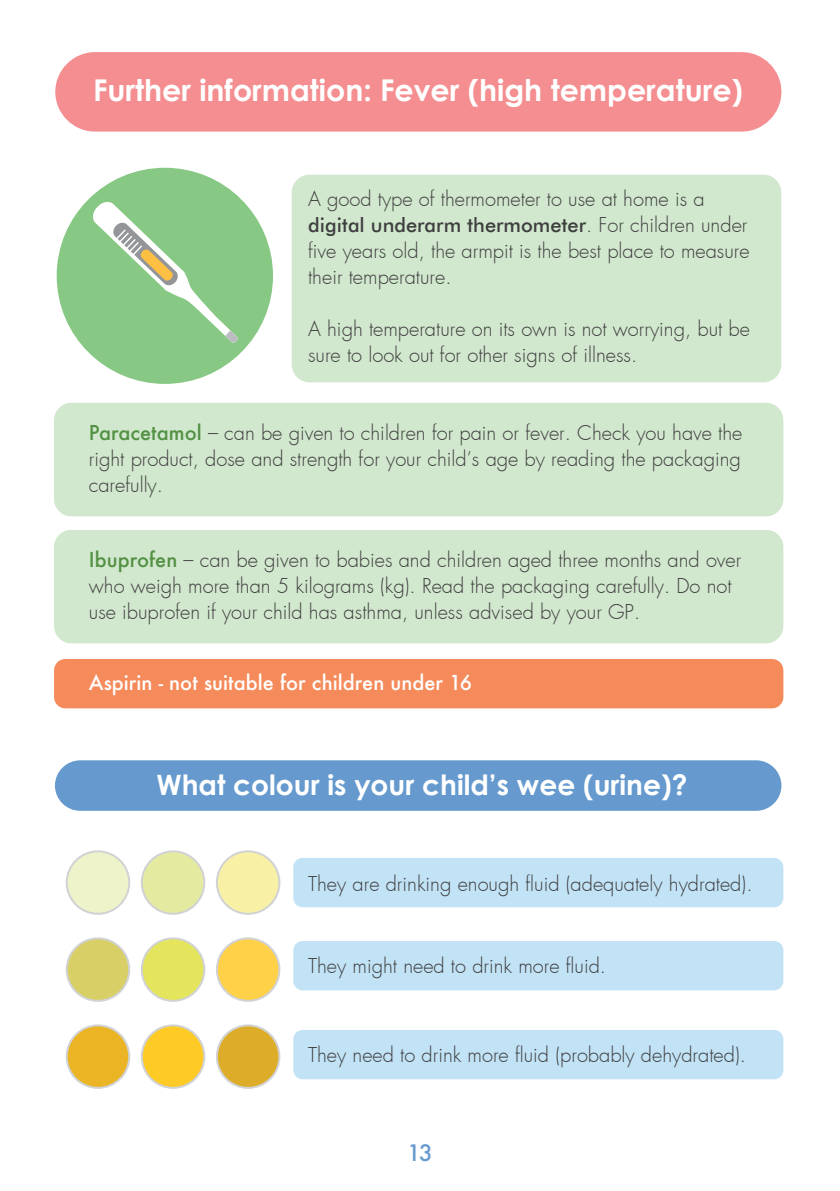
<style>
.page{position:relative;width:840px;height:1191px;background:#fff}
.page>*{position:absolute;margin:0;border:0;box-sizing:border-box;transform-origin:0 0}
.t1{font:700 30px "Century Gothic";color:#fff}
.t2{font:700 28px "Century Gothic";color:#fff}
.t3{font:500 22px "Futura";color:#669ace}
.t4{font:300 20px/26px "Futura";color:#3e3e3f}
.t5{font:500 20px "Futura BT";color:#3e3e3f}
.t6{font:500 20px "Futura";color:#fff}
.s1{font-family:"Futura";font-weight:300}
.s2{font-weight:500;color:#539144}
</style>
<div class="page">
<div style="left:55px;top:760px;width:726px;height:51px;background:#669ace;border-radius:25px"></div>
<div style="left:291px;top:175px;width:489px;height:207px;background:#d2e8ce;border-radius:18px"></div>
<div style="left:54px;top:403px;width:729px;height:113px;background:#d2e8ce;border-radius:17px"></div>
<div style="left:55px;top:52px;width:726px;height:80px;background:#f48e90;border-radius:40px"></div>
<div style="left:57px;top:168px;width:216px;height:216px;background:#87c984;border-radius:50%"></div>
<svg style="left:93px;top:202px;width:145px;height:141px"></svg>
<div style="left:54px;top:530px;width:729px;height:113px;background:#d2e8ce"></div>
<div style="left:54px;top:659px;width:729px;height:49px;background:#f58b5b;border-radius:11px"></div>
<div style="left:293px;top:858px;width:490px;height:49px;background:#c2e3f6;border-radius:9px"></div>
<div style="left:293px;top:941px;width:490px;height:49px;background:#c2e3f6;border-radius:9px"></div>
<div style="left:293px;top:1030px;width:490px;height:49px;background:#c2e3f6;border-radius:9px"></div>
<div style="left:67px;top:851px;width:62px;height:62px;background:#eef3ca;border-radius:50%"></div>
<div style="left:66px;top:850px;width:64px;height:64px;border:2px solid #d1d2d4;border-radius:50%"></div>
<div style="left:142px;top:851px;width:62px;height:62px;background:#e4eba1;border-radius:50%"></div>
<div style="left:141px;top:850px;width:64px;height:64px;border:2px solid #d1d2d4;border-radius:50%"></div>
<div style="left:217px;top:851px;width:62px;height:62px;background:#f8f1a5;border-radius:50%"></div>
<div style="left:216px;top:850px;width:64px;height:64px;border:2px solid #d1d2d4;border-radius:50%"></div>
<div style="left:67px;top:938px;width:62px;height:62px;background:#d8cf66;border-radius:50%"></div>
<div style="left:66px;top:937px;width:64px;height:64px;border:2px solid #d1d2d4;border-radius:50%"></div>
<div style="left:142px;top:938px;width:62px;height:62px;background:#e4e55c;border-radius:50%"></div>
<div style="left:141px;top:937px;width:64px;height:64px;border:2px solid #d1d2d4;border-radius:50%"></div>
<div style="left:217px;top:938px;width:62px;height:62px;background:#fed149;border-radius:50%"></div>
<div style="left:216px;top:937px;width:64px;height:64px;border:2px solid #d1d2d4;border-radius:50%"></div>
<div style="left:67px;top:1025px;width:62px;height:62px;background:#eab424;border-radius:50%"></div>
<div style="left:66px;top:1024px;width:64px;height:64px;border:2px solid #d1d2d4;border-radius:50%"></div>
<div style="left:142px;top:1025px;width:62px;height:62px;background:#fecb26;border-radius:50%"></div>
<div style="left:141px;top:1024px;width:64px;height:64px;border:2px solid #d1d2d4;border-radius:50%"></div>
<div style="left:217px;top:1025px;width:62px;height:62px;background:#ddac28;border-radius:50%"></div>
<div style="left:216px;top:1024px;width:64px;height:64px;border:2px solid #d1d2d4;border-radius:50%"></div>
<h1 class="t1" style="left:93px;top:71px;width:651px">Further information: Fever (high temperature)</h1>
<p class="t4" style="left:308px;top:187px;width:398px">A good type of thermometer to use at home is a</p>
<p class="t5" style="left:308px;top:213px;width:440px">digital underarm thermometer<span class="s1">. For children under</span></p>
<p class="t4" style="left:308px;top:239px;width:443px">five years old, the armpit is the best place to measure their temperature.</p>
<p class="t4" style="left:308px;top:317px;width:443px">A high temperature on its own is not worrying, but be sure to look out for other signs of illness.</p>
<p class="t4" style="left:89px;top:421px;width:654px;text-align:justify"><span class="s2">Paracetamol</span> – can be given to children for pain or fever. Check you have the right product, dose and strength for your child’s age by reading the packaging carefully.</p>
<p class="t4" style="left:89px;top:548px;width:653px"><span class="s2">Ibuprofen</span> – can be given to babies and children aged three months and over who weigh more than 5 kilograms (kg). Read the packaging carefully. Do not use ibuprofen if your child has asthma, unless advised by your GP.</p>
<p class="t6" style="left:89px;top:669px;width:384px">Aspirin - not suitable for children under 16</p>
<h2 class="t2" style="left:156px;top:767px;width:532px">What colour is your child’s wee (urine)?</h2>
<p class="t4" style="left:308px;top:872px;width:445px">They are drinking enough fluid (adequately hydrated).</p>
<p class="t4" style="left:308px;top:954px;width:299px">They might need to drink more fluid.</p>
<p class="t4" style="left:308px;top:1043px;width:439px">They need to drink more fluid (probably dehydrated).</p>
<p class="t3" style="left:407px;top:1138px;width:27px">13</p>
</div>
